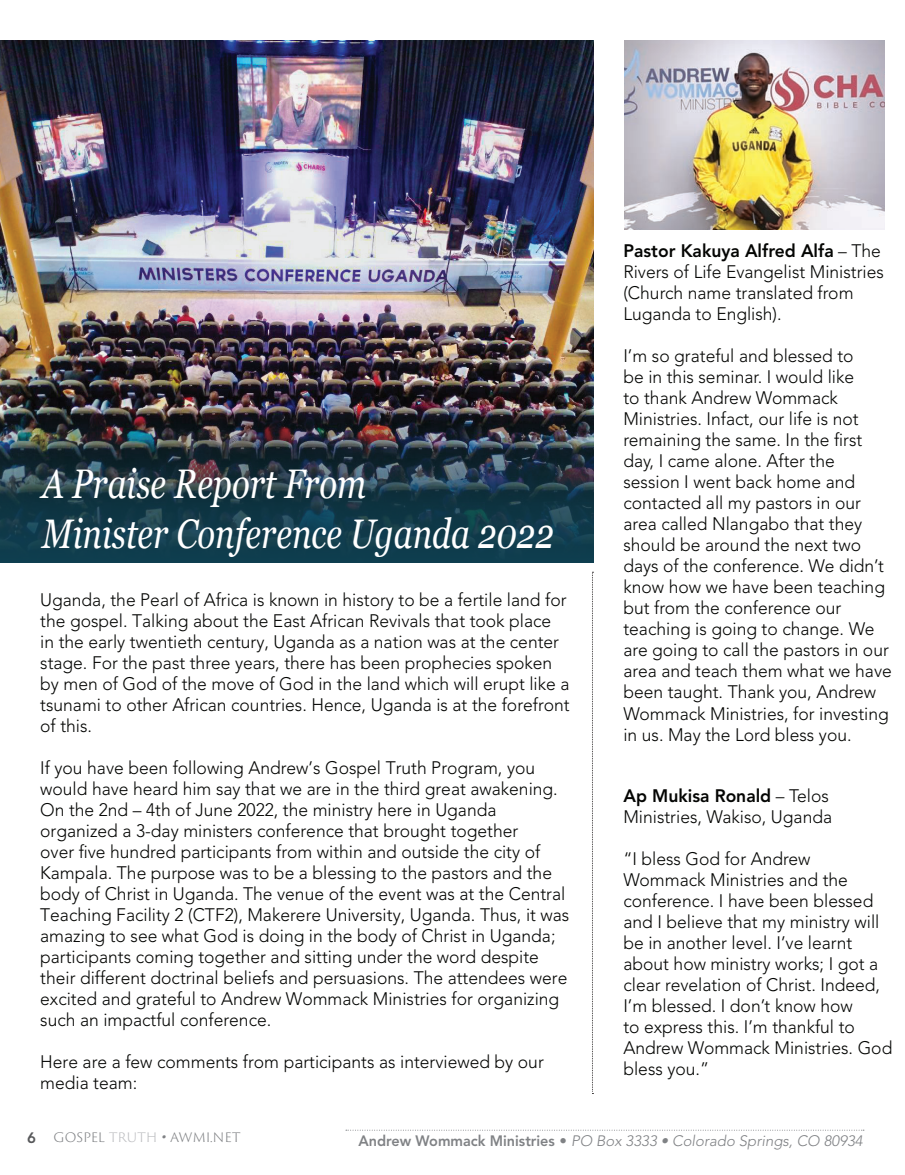
<style>
.page{position:relative;width:905px;height:1175px;background:#fff}
.page>*{position:absolute;margin:0;border:0;box-sizing:border-box;transform-origin:0 0}
.t1{font:italic 41.25px/49.5px "Georgia";color:#fff;scale:.8 1}
.t2{font:300 18px/21px "Avenir LT Std";color:#040503}
.t3{font:italic 300 15px "Avenir LT Std";color:#808285}
.t4{font:300 15px "Trajan Sans Pro";letter-spacing:-.01em;color:#808285}
.s1{font-weight:800}
.s2{font-family:"Avenir LT Std";font-weight:800;color:#57585a}
.s3{color:#bcbdc0}
.s4{font-family:"Avenir LT Std";font-style:italic;font-size:9px}
.s5{font-weight:800;font-style:normal}
</style>
<div class="page">
<img style="left:0;top:40px;width:593px;height:368px">
<svg style="left:346px;top:1129px;width:518px;height:1px"></svg>
<svg style="left:592px;top:572px;width:1px;height:522px"></svg>
<img style="left:0;top:408px;width:593px;height:154px">
<img style="left:624px;top:40px;width:260px;height:190px">
<h1 class="t1" style="left:42px;top:460px;width:641px">A Praise Report From<br>Minister Conference Uganda 2022</h1>
<p class="t2" style="left:40px;top:589px;width:531px">Uganda, the Pearl of Africa is known in history to be a fertile land for the gospel. Talking about the East African Revivals that took place<br>in the early twentieth century, Uganda as a nation was at the center stage. For the past three years, there has been prophecies spoken by men of God of the move of God in the land which will erupt like a tsunami to other African countries. Hence, Uganda is at the forefront of this.</p>
<p class="t2" style="left:40px;top:757px;width:530px">If you have been following Andrew’s Gospel Truth Program, you would have heard him say that we are in the third great awakening.<br>On the 2nd – 4th of June 2022, the ministry here in Uganda organized a 3-day ministers conference that brought together<br>over five hundred participants from within and outside the city of Kampala. The purpose was to be a blessing to the pastors and the body of Christ in Uganda. The venue of the event was at the Central Teaching Facility 2 (CTF2), Makerere University, Uganda. Thus, it was amazing to see what God is doing in the body of Christ in Uganda; participants coming together and sitting under the word despite their different doctrinal beliefs and persuasions. The attendees were excited and grateful to Andrew Wommack Ministries for organizing such an impactful conference.</p>
<p class="t2" style="left:40px;top:1051px;width:505px">Here are a few comments from participants as interviewed by our media team:</p>
<p class="t2" style="left:623px;top:240px;width:262px"><span class="s1">Pastor Kakuya Alfred Alfa</span> – The<br>Rivers of Life Evangelist Ministries (Church name translated from<br>Luganda to English).</p>
<p class="t2" style="left:623px;top:345px;width:270px">I’m so grateful and blessed to<br>be in this seminar. I would like<br>to thank Andrew Wommack<br>Ministries. Infact, our life is not remaining the same. In the first day, I came alone. After the session I went back home and contacted all my pastors in our area called Nlangabo that they should be around the next two days of the conference. We didn’t know how we have been teaching but from the conference our teaching is going to change. We are going to call the pastors in our area and teach them what we have been taught. Thank you, Andrew<br>Wommack Ministries, for investing in us. May the Lord bless you.</p>
<p class="t2" style="left:623px;top:785px;width:210px"><span class="s1">Ap Mukisa Ronald</span> – Telos<br>Ministries, Wakiso, Uganda</p>
<p class="t2" style="left:623px;top:848px;width:270px">“I bless God for Andrew<br>Wommack Ministries and the conference. I have been blessed and I believe that my ministry will be in another level. I’ve learnt about how ministry works; I got a clear revelation of Christ. Indeed,<br>I’m blessed. I don’t know how<br>to express this. I’m thankful to<br>Andrew Wommack Ministries. God bless you.”</p>
<p class="t4" style="left:27px;top:1126px;width:215px"><span class="s2">6</span> GOSPEL <span class="s3">TRUTH</span> <span class="s4">•</span> AWMI.NET</p>
<p class="t3" style="left:358px;top:1132px;width:506px"><span class="s5">Andrew Wommack Ministries •</span> PO Box 3333 • Colorado Springs, CO 80934</p>
</div>
